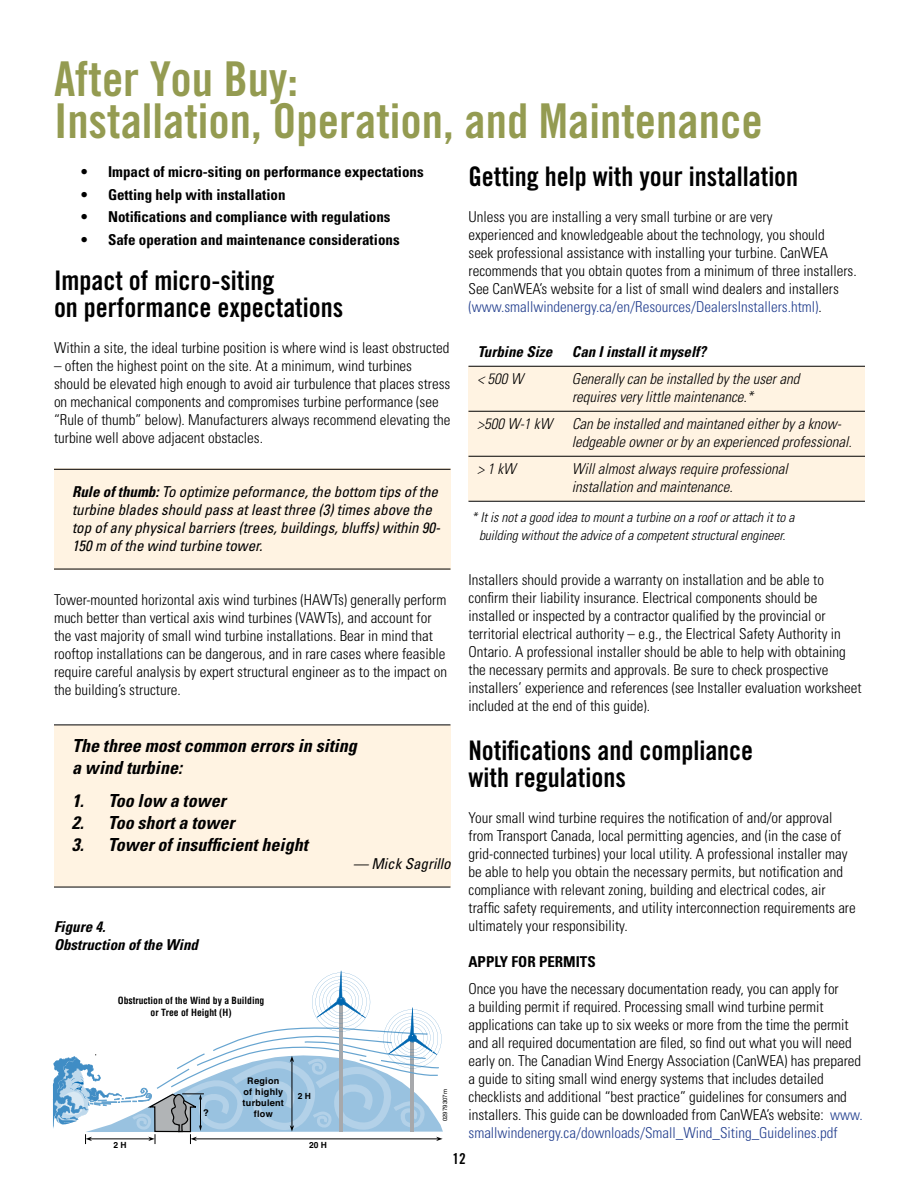
<style>
.page{position:relative;width:918px;height:1188px;background:#fff}
.page>*{position:absolute;margin:0;border:0;box-sizing:border-box;transform-origin:0 0}
.t1{font:48px/42px "Trade Gothic Bold Cond Twenty";color:#949b51}
.t2{font:27px/27px "Trade Gothic Bold Cond Twenty";color:#000}
.t3{font:italic 700 condensed 18px/21.6px "Univers";color:#000}
.t4{font:300 condensed 15px/18px "Univers";color:#000}
.t5{font:italic 300 condensed 15px/18px "Univers";color:#000}
.t6{font:italic condensed 15px/18px "Univers";color:#000}
.t7{font:700 condensed 15px "Univers";color:#000}
.t8{font:italic 700 condensed 15px/18px "Univers";color:#000}
.t9{font:15px "Trade Gothic Bold Cond Twenty";color:#000}
.t10{font:italic 300 condensed 13.5px/18px "Univers";color:#000;text-align:center}
.t11{font:700 condensed 9.75px/12.1px "Helvetica";color:#000;text-align:center}
.t12{font:700 9.3px "Helvetica";color:#000}
.t13{font:700 9.15px/10.9px "Helvetica";letter-spacing:.03em;color:#000;text-align:center}
.t14{font:700 8.4px "Helvetica";color:#000}
.t15{font:6px "Helvetica";color:#000}
.s1{font-weight:700}
.s2{color:#24408f}
</style>
<div class="page">
<div style="left:468px;top:366px;width:397px;height:135px;background:#fff3e2"></div>
<div style="left:54px;top:725px;width:397px;height:162px;background:#fff3e2"></div>
<div style="left:54px;top:468px;width:397px;height:101px;background:#fff3e2"></div>
<hr style="left:54px;top:469px;width:396px;height:1px;background:#000">
<hr style="left:54px;top:569px;width:396px;height:1px;background:#000">
<hr style="left:54px;top:725px;width:396px;height:1px;background:#000">
<hr style="left:54px;top:887px;width:396px;height:1px;background:#000">
<hr style="left:468px;top:366px;width:397px;height:1px;background:#000">
<hr style="left:468px;top:411px;width:397px;height:1px;background:#000">
<hr style="left:468px;top:456px;width:397px;height:1px;background:#000">
<hr style="left:468px;top:501px;width:397px;height:1px;background:#000">
<svg style="left:53px;top:970px;width:390px;height:175px"></svg>
<h1 class="t1" style="left:54px;top:58px;width:710px">After You Buy:<br>Installation, Operation, and Maintenance</h1>
<p class="t7" style="left:81px;top:163px;width:344px">• Impact of micro-siting on performance expectations</p>
<p class="t7" style="left:81px;top:185px;width:206px">• Getting help with installation</p>
<p class="t7" style="left:81px;top:208px;width:311px">• Notifications and compliance with regulations</p>
<p class="t7" style="left:81px;top:230px;width:320px">• Safe operation and maintenance considerations</p>
<h2 class="t2" style="left:54px;top:266px;width:291px">Impact of micro-siting<br>on performance expectations</h2>
<p class="t4" style="left:54px;top:338px;width:397px">Within a site, the ideal turbine position is where wind is least obstructed</p>
<p class="t4" style="left:54px;top:356px;width:398px">– often the highest point on the site. At a minimum, wind turbines should be elevated high enough to avoid air turbulence that places stress on mechanical components and compromises turbine performance (see “Rule of thumb” below). Manufacturers always recommend elevating the turbine well above adjacent obstacles.</p>
<p class="t6" style="left:72px;top:482px;width:370px"><span class="s1">Rule of thumb:</span> To optimize peformance, the bottom tips of the turbine blades should pass at least three (3) times above the top of any physical barriers (trees, buildings, bluffs) within 90- 150 m of the wind turbine tower.</p>
<p class="t4" style="left:54px;top:590px;width:395px">Tower-mounted horizontal axis wind turbines (HAWTs) generally perform much better than vertical axis wind turbines (VAWTs), and account for the vast majority of small wind turbine installations. Bear in mind that rooftop installations can be dangerous, and in rare cases where feasible require careful analysis by expert structural engineer as to the impact on the building’s structure.</p>
<p class="t3" style="left:72px;top:735px;width:286px">The three most common errors in siting a wind turbine:</p>
<p class="t3" style="left:72px;top:790px;width:155px">1. Too low a tower</p>
<p class="t3" style="left:72px;top:812px;width:164px">2. Too short a tower</p>
<p class="t3" style="left:72px;top:833px;width:237px">3. Tower of insufficient height</p>
<p class="t6" style="left:353px;top:854px;width:99px">— Mick Sagrillo</p>
<p class="t8" style="left:54px;top:917px;width:146px">Figure 4.<br>Obstruction of the Wind</p>
<p class="t11" style="left:118px;top:994px;width:148px">Obstruction of the Wind by a Building or Tree of Height (H)</p>
<p class="t12" style="left:203px;top:1107px;width:7px">?</p>
<p class="t13" style="left:243px;top:1076px;width:43px">Region of highly turbulent flow</p>
<p class="t14" style="left:298px;top:1090px;width:15px">2 H</p>
<p class="t14" style="left:114px;top:1140px;width:15px">2 H</p>
<p class="t14" style="left:309px;top:1139px;width:19px">20 H</p>
<p class="t15" style="left:441px;top:1121px;width:33px;rotate:-90deg">02979307m</p>
<h2 class="t2" style="left:468px;top:163px;width:331px">Getting help with your installation</h2>
<p class="t4" style="left:468px;top:208px;width:390px">Unless you are installing a very small turbine or are very<br>experienced and knowledgeable about the technology, you should<br>seek professional assistance with installing your turbine. CanWEA recommends that you obtain quotes from a minimum of three installers.<br>See CanWEA’s website for a list of small wind dealers and installers <span class="s2">(www.smallwindenergy.ca/en/Resources/DealersInstallers.html)</span>.</p>
<p class="t8" style="left:477px;top:342px;width:76px">Turbine Size</p>
<p class="t8" style="left:572px;top:342px;width:136px">Can I install it myself?</p>
<p class="t5" style="left:477px;top:370px;width:47px">&lt; 500 W</p>
<p class="t5" style="left:572px;top:370px;width:229px">Generally can be installed by the user and requires very little maintenance.*</p>
<p class="t5" style="left:478px;top:415px;width:76px">&gt;500 W-1 kW</p>
<p class="t5" style="left:572px;top:415px;width:281px">Can be installed and maintaned either by a know&shy;ledgeable owner or by an experienced professional.</p>
<p class="t5" style="left:477px;top:460px;width:40px">&gt;1kW</p>
<p class="t5" style="left:572px;top:460px;width:217px">Will almost always require professional installation and maintenance.</p>
<p class="t10" style="left:471px;top:508px;width:325px">* It is not a good idea to mount a turbine on a roof or attach it to a building without the advice of a competent structural engineer.</p>
<p class="t4" style="left:468px;top:571px;width:395px">Installers should provide a warranty on installation and be able to confirm their liability insurance. Electrical components should be installed or inspected by a contractor qualified by the provincial or territorial electrical authority – e.g., the Electrical Safety Authority in Ontario. A professional installer should be able to help with obtaining the necessary permits and approvals. Be sure to check prospective installers’ experience and references (see Installer evaluation worksheet included at the end of this guide).</p>
<h2 class="t2" style="left:468px;top:737px;width:286px">Notifications and compliance with regulations</h2>
<p class="t4" style="left:468px;top:809px;width:389px">Your small wind turbine requires the notification of and/or approval from Transport Canada, local permitting agencies, and (in the case of grid-connected turbines) your local utility. A professional installer may be able to help you obtain the necessary permits, but notification and compliance with relevant zoning, building and electrical codes, air traffic safety requirements, and utility interconnection requirements are ultimately your responsibility.</p>
<p class="t7" style="left:468px;top:953px;width:18px">Apply</p>
<p class="t7" style="left:512px;top:953px;width:61px">for permits</p>
<p class="t4" style="left:468px;top:980px;width:396px">Once you have the necessary documentation ready, you can apply for<br>a building permit if required. Processing small wind turbine permit applications can take up to six weeks or more from the time the permit and all required documentation are filed, so find out what you will need early on. The Canadian Wind Energy Association (CanWEA) has prepared a guide to siting small wind energy systems that includes detailed checklists and additional “best practice” guidelines for consumers and installers. This guide can be downloaded from CanWEA’s website: <span class="s2">www. smallwindenergy.ca/downloads/Small_Wind_Siting_Guidelines.pdf</span></p>
<p class="t9" style="left:452px;top:1150px;width:13px">12</p>
</div>
